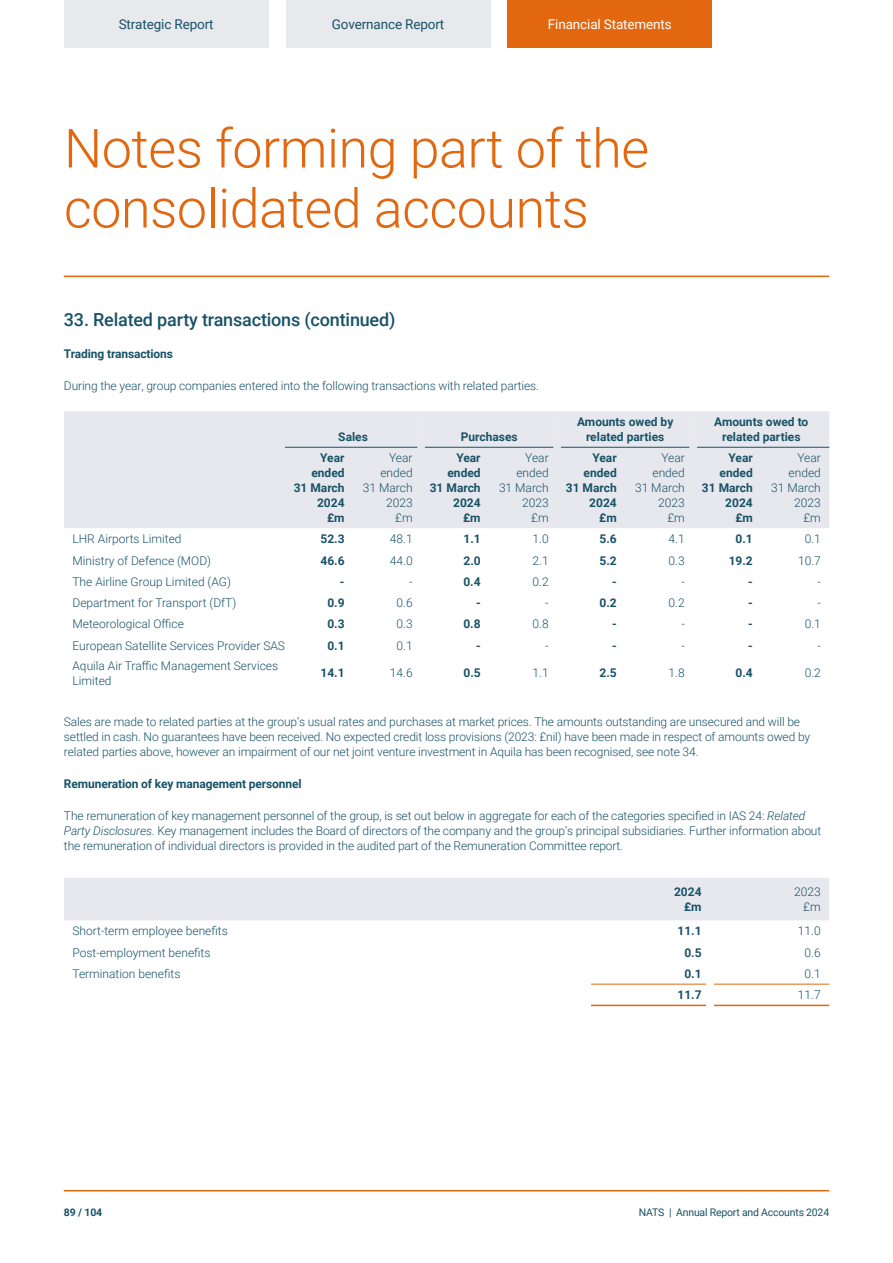
<style>
.page{position:relative;width:893px;height:1263px;background:#fff}
.page>*{position:absolute;margin:0;border:0;box-sizing:border-box;transform-origin:0 0}
.t1{font:300 54px/60px "Roboto";letter-spacing:-.01em;color:#e3670e}
.t2{font:500 18px "Roboto";letter-spacing:-.01em;color:#185268}
.t3{font:13.5px "Roboto";letter-spacing:-.01em;color:#185268}
.t4{font:13.5px "Roboto";letter-spacing:-.01em;color:#fff}
.t5{font:300 12px/15px "Roboto";letter-spacing:-.01em;color:#185268;text-align:right}
.t6{font:700 12px/15px "Roboto";color:#185268;text-align:right}
.t7{font:10.5px "Roboto";letter-spacing:-.02em;color:#185268}
.t8{font:700 10.5px "Roboto";color:#185268}
.s1{font-style:italic}
</style>
<div class="page">
<hr style="left:64px;top:1190px;width:765px;height:1px;background:#e3670e">
<hr style="left:64px;top:276px;width:765px;height:1px;background:#e3670e">
<div style="left:64px;top:0;width:205px;height:47px;background:#e8e9ed"></div>
<div style="left:286px;top:0;width:204px;height:47px;background:#e8e9ed"></div>
<div style="left:507px;top:0;width:205px;height:47px;background:#e3670e"></div>
<div style="left:64px;top:411px;width:765px;height:117px;background:#e7e8ed"></div>
<hr style="left:285px;top:447px;width:68px;height:1px;background:#185268">
<hr style="left:353px;top:447px;width:64px;height:1px;background:#185268">
<hr style="left:425px;top:447px;width:64px;height:1px;background:#185268">
<hr style="left:489px;top:447px;width:64px;height:1px;background:#185268">
<hr style="left:561px;top:447px;width:64px;height:1px;background:#185268">
<hr style="left:625px;top:447px;width:64px;height:1px;background:#185268">
<hr style="left:697px;top:447px;width:64px;height:1px;background:#185268">
<hr style="left:761px;top:447px;width:68px;height:1px;background:#185268">
<div style="left:417px;top:411px;width:8px;height:36px;background:#e8e9ed"></div>
<div style="left:553px;top:411px;width:8px;height:36px;background:#e8e9ed"></div>
<div style="left:689px;top:411px;width:8px;height:36px;background:#e8e9ed"></div>
<div style="left:64px;top:878px;width:765px;height:42px;background:#e7e8ed"></div>
<hr style="left:591px;top:1005px;width:115px;height:1px;background:#e3670e">
<hr style="left:714px;top:1005px;width:115px;height:1px;background:#e3670e">
<hr style="left:591px;top:984px;width:115px;height:1px;background:#e3670e">
<hr style="left:714px;top:984px;width:115px;height:1px;background:#e3670e">
<p class="t3" style="left:119px;top:14px;width:96px">Strategic Report</p>
<p class="t3" style="left:332px;top:14px;width:114px">Governance Report</p>
<p class="t4" style="left:548px;top:14px;width:125px">Financial Statements</p>
<h1 class="t1" style="left:64px;top:116px;width:587px">Notes forming part of the consolidated accounts</h1>
<h2 class="t2" style="left:64px;top:307px;width:333px">33. Related party transactions (continued)</h2>
<p class="t6" style="left:64px;top:346px;width:111px">Trading transactions</p>
<p class="t5" style="left:64px;top:378px;width:476px">During the year, group companies entered into the following transactions with related parties.</p>
<p class="t6" style="left:338px;top:429px;width:31px">Sales</p>
<p class="t6" style="left:461px;top:429px;width:58px">Purchases</p>
<p class="t6" style="left:577px;top:414px;width:98px;text-align:center">Amounts owed by related parties</p>
<p class="t6" style="left:714px;top:414px;width:96px;text-align:center">Amounts owed to related parties</p>
<p class="t6" style="left:294px;top:450px;width:52px">Year ended<br>31 March<br>2024<br>£m</p>
<p class="t5" style="left:363px;top:450px;width:51px">Year ended<br>31 March<br>2023<br>£m</p>
<p class="t6" style="left:430px;top:450px;width:52px">Year ended<br>31 March<br>2024<br>£m</p>
<p class="t5" style="left:499px;top:450px;width:51px">Year ended<br>31 March<br>2023<br>£m</p>
<p class="t6" style="left:566px;top:450px;width:52px">Year ended<br>31 March<br>2024<br>£m</p>
<p class="t5" style="left:635px;top:450px;width:51px">Year ended<br>31 March<br>2023<br>£m</p>
<p class="t6" style="left:702px;top:450px;width:52px">Year ended<br>31 March<br>2024<br>£m</p>
<p class="t5" style="left:771px;top:450px;width:51px">Year ended<br>31 March<br>2023<br>£m</p>
<p class="t5" style="left:72px;top:531px;width:111px">LHR Airports Limited</p>
<p class="t6" style="left:320px;top:531px;width:26px">52.3</p>
<p class="t5" style="left:390px;top:531px;width:24px">48.1</p>
<p class="t6" style="left:463px;top:531px;width:19px">1.1</p>
<p class="t5" style="left:533px;top:531px;width:18px">1.0</p>
<p class="t6" style="left:599px;top:531px;width:19px">5.6</p>
<p class="t5" style="left:669px;top:531px;width:18px">4.1</p>
<p class="t6" style="left:736px;top:531px;width:19px">0.1</p>
<p class="t5" style="left:805px;top:531px;width:18px">0.1</p>
<p class="t5" style="left:72px;top:552px;width:140px">Ministry of Defence (MOD)</p>
<p class="t6" style="left:320px;top:552px;width:26px">46.6</p>
<p class="t5" style="left:390px;top:552px;width:24px">44.0</p>
<p class="t6" style="left:463px;top:552px;width:19px">2.0</p>
<p class="t5" style="left:533px;top:552px;width:18px">2.1</p>
<p class="t6" style="left:599px;top:552px;width:19px">5.2</p>
<p class="t5" style="left:669px;top:552px;width:18px">0.3</p>
<p class="t6" style="left:729px;top:552px;width:26px">19.2</p>
<p class="t5" style="left:798px;top:552px;width:24px">10.7</p>
<p class="t5" style="left:72px;top:574px;width:160px">The Airline Group Limited (AG)</p>
<p class="t6" style="left:340px;top:574px;width:6px">-</p>
<p class="t5" style="left:409px;top:574px;width:5px">-</p>
<p class="t6" style="left:463px;top:574px;width:19px">0.4</p>
<p class="t5" style="left:533px;top:574px;width:18px">0.2</p>
<p class="t6" style="left:612px;top:574px;width:6px">-</p>
<p class="t5" style="left:681px;top:574px;width:5px">-</p>
<p class="t6" style="left:748px;top:574px;width:6px">-</p>
<p class="t5" style="left:817px;top:574px;width:5px">-</p>
<p class="t5" style="left:72px;top:595px;width:165px">Department for Transport (DfT)</p>
<p class="t6" style="left:327px;top:595px;width:19px">0.9</p>
<p class="t5" style="left:396px;top:595px;width:18px">0.6</p>
<p class="t6" style="left:476px;top:595px;width:6px">-</p>
<p class="t5" style="left:545px;top:595px;width:5px">-</p>
<p class="t6" style="left:599px;top:595px;width:19px">0.2</p>
<p class="t5" style="left:669px;top:595px;width:18px">0.2</p>
<p class="t6" style="left:748px;top:595px;width:6px">-</p>
<p class="t5" style="left:817px;top:595px;width:5px">-</p>
<p class="t5" style="left:72px;top:616px;width:113px">Meteorological Office</p>
<p class="t6" style="left:327px;top:616px;width:19px">0.3</p>
<p class="t5" style="left:396px;top:616px;width:18px">0.3</p>
<p class="t6" style="left:463px;top:616px;width:19px">0.8</p>
<p class="t5" style="left:533px;top:616px;width:18px">0.8</p>
<p class="t6" style="left:612px;top:616px;width:6px">-</p>
<p class="t5" style="left:681px;top:616px;width:5px">-</p>
<p class="t6" style="left:748px;top:616px;width:6px">-</p>
<p class="t5" style="left:805px;top:616px;width:18px">0.1</p>
<p class="t5" style="left:72px;top:637px;width:214px">European Satellite Services Provider SAS</p>
<p class="t6" style="left:327px;top:637px;width:19px">0.1</p>
<p class="t5" style="left:396px;top:637px;width:18px">0.1</p>
<p class="t6" style="left:476px;top:637px;width:6px">-</p>
<p class="t5" style="left:545px;top:637px;width:5px">-</p>
<p class="t6" style="left:612px;top:637px;width:6px">-</p>
<p class="t5" style="left:681px;top:637px;width:5px">-</p>
<p class="t6" style="left:748px;top:637px;width:6px">-</p>
<p class="t5" style="left:817px;top:637px;width:5px">-</p>
<p class="t5" style="left:72px;top:657px;width:207px;text-align:left">Aquila Air Traffic Management Services<br>Limited</p>
<p class="t6" style="left:320px;top:665px;width:26px">14.1</p>
<p class="t5" style="left:390px;top:665px;width:24px">14.6</p>
<p class="t6" style="left:463px;top:665px;width:19px">0.5</p>
<p class="t5" style="left:533px;top:665px;width:18px">1.1</p>
<p class="t6" style="left:599px;top:665px;width:19px">2.5</p>
<p class="t5" style="left:669px;top:665px;width:18px">1.8</p>
<p class="t6" style="left:736px;top:665px;width:19px">0.4</p>
<p class="t5" style="left:805px;top:665px;width:18px">0.2</p>
<p class="t5" style="left:64px;top:714px;width:748px;text-align:left">Sales are made to related parties at the group’s usual rates and purchases at market prices. The amounts outstanding are unsecured and will be settled in cash. No guarantees have been received. No expected credit loss provisions (2023: £nil) have been made in respect of amounts owed by related parties above, however an impairment of our net joint venture investment in Aquila has been recognised, see note 34.</p>
<p class="t6" style="left:64px;top:776px;width:239px">Remuneration of key management personnel</p>
<p class="t5" style="left:64px;top:808px;width:759px;text-align:left">The remuneration of key management personnel of the group, is set out below in aggregate for each of the categories specified in IAS 24: <span class="s1">Related<br>Party Disclosures</span>. Key management includes the Board of directors of the company and the group’s principal subsidiaries. Further information about the remuneration of individual directors is provided in the audited part of the Remuneration Committee report.</p>
<p class="t6" style="left:674px;top:884px;width:29px">2024 £m</p>
<p class="t5" style="left:794px;top:884px;width:28px">2023 £m</p>
<p class="t5" style="left:72px;top:923px;width:157px">Short-term employee benefits</p>
<p class="t6" style="left:677px;top:923px;width:26px">11.1</p>
<p class="t5" style="left:798px;top:923px;width:24px">11.0</p>
<p class="t5" style="left:72px;top:944px;width:140px">Post-employment benefits</p>
<p class="t6" style="left:684px;top:944px;width:19px">0.5</p>
<p class="t5" style="left:804px;top:944px;width:18px">0.6</p>
<p class="t5" style="left:72px;top:966px;width:109px">Termination benefits</p>
<p class="t6" style="left:684px;top:965px;width:19px">0.1</p>
<p class="t5" style="left:804px;top:966px;width:18px">0.1</p>
<p class="t6" style="left:677px;top:987px;width:26px">11.7</p>
<p class="t5" style="left:798px;top:987px;width:24px">11.7</p>
<p class="t8" style="left:64px;top:1205px;width:40px">89 / 104</p>
<p class="t7" style="left:639px;top:1205px;width:192px">NATS | Annual Report and Accounts 2024</p>
</div>
